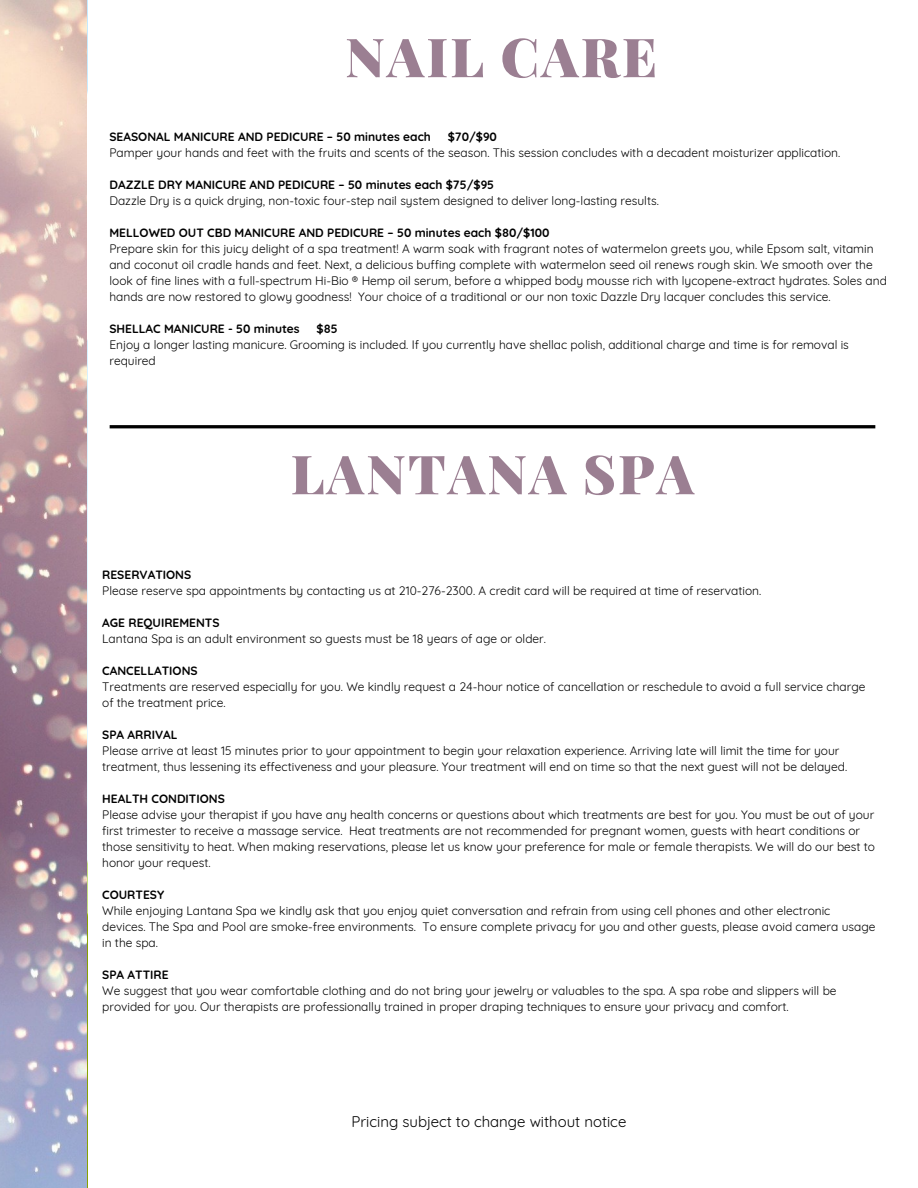
<style>
.page{position:relative;width:918px;height:1188px;background:#fff}
.page>*{position:absolute;margin:0;border:0;box-sizing:border-box;transform-origin:0 0}
.t1{font:900 54px "Playfair Display";letter-spacing:.04em;color:#9b7f92}
.t2{font:15px "Quicksand";color:#000}
.t3{font:12px/16px "Quicksand";color:#000}
.t4{font:700 12px "Quicksand";color:#000}
</style>
<div class="page">
<svg style="left:110px;top:425px;width:765px;height:3px"></svg>
<img style="left:0;top:0;width:87px;height:1188px">
<p class="t1" style="left:345px;top:19px;width:313px">NAIL CARE</p>
<p class="t4" style="left:109px;top:129px;width:323px">SEASONAL MANICURE AND PEDICURE – 50 minutes each</p>
<p class="t4" style="left:448px;top:129px;width:51px">$70/$90</p>
<p class="t3" style="left:109px;top:144px;width:732px">Pamper your hands and feet with the fruits and scents of the season. This session concludes with a decadent moisturizer application.</p>
<p class="t4" style="left:109px;top:177px;width:386px">DAZZLE DRY MANICURE AND PEDICURE – 50 minutes each $75/$95</p>
<p class="t3" style="left:109px;top:192px;width:551px">Dazzle Dry is a quick drying, non-toxic four-step nail system designed to deliver long-lasting results.</p>
<p class="t4" style="left:109px;top:225px;width:442px">MELLOWED OUT CBD MANICURE AND PEDICURE – 50 minutes each $80/$100</p>
<p class="t3" style="left:109px;top:240px;width:779px">Prepare skin for this juicy delight of a spa treatment! A warm soak with fragrant notes of watermelon greets you, while Epsom salt, vitamin and coconut oil cradle hands and feet. Next, a delicious buffing complete with watermelon seed oil renews rough skin. We smooth over the look of fine lines with a full-spectrum Hi-Bio ® Hemp oil serum, before a whipped body mousse rich with lycopene-extract hydrates. Soles and hands are now restored to glowy goodness! Your choice of a traditional or our non toxic Dazzle Dry lacquer concludes this service.</p>
<p class="t4" style="left:109px;top:321px;width:192px">SHELLAC MANICURE - 50 minutes</p>
<p class="t4" style="left:317px;top:321px;width:23px">$85</p>
<p class="t3" style="left:109px;top:336px;width:741px">Enjoy a longer lasting manicure. Grooming is included. If you currently have shellac polish, additional charge and time is for removal is required</p>
<p class="t1" style="left:291px;top:436px;width:405px">LANTANA SPA</p>
<p class="t4" style="left:102px;top:567px;width:91px">RESERVATIONS</p>
<p class="t3" style="left:102px;top:582px;width:661px">Please reserve spa appointments by contacting us at 210-276-2300. A credit card will be required at time of reservation.</p>
<p class="t4" style="left:102px;top:615px;width:119px">AGE REQUIREMENTS</p>
<p class="t3" style="left:102px;top:630px;width:445px">Lantana Spa is an adult environment so guests must be 18 years of age or older.</p>
<p class="t4" style="left:102px;top:663px;width:97px">CANCELLATIONS</p>
<p class="t3" style="left:102px;top:678px;width:765px">Treatments are reserved especially for you. We kindly request a 24-hour notice of cancellation or reschedule to avoid a full service charge of the treatment price.</p>
<p class="t4" style="left:102px;top:727px;width:77px">SPA ARRIVAL</p>
<p class="t3" style="left:102px;top:742px;width:746px">Please arrive at least 15 minutes prior to your appointment to begin your relaxation experience. Arriving late will limit the time for your treatment, thus lessening its effectiveness and your pleasure. Your treatment will end on time so that the next guest will not be delayed.</p>
<p class="t4" style="left:102px;top:791px;width:124px">HEALTH CONDITIONS</p>
<p class="t3" style="left:102px;top:806px;width:774px">Please advise your therapist if you have any health concerns or questions about which treatments are best for you. You must be out of your first trimester to receive a massage service. Heat treatments are not recommended for pregnant women, guests with heart conditions or those sensitivity to heat. When making reservations, please let us know your preference for male or female therapists. We will do our best to honor your request.</p>
<p class="t4" style="left:102px;top:887px;width:64px">COURTESY</p>
<p class="t3" style="left:102px;top:902px;width:775px">While enjoying Lantana Spa we kindly ask that you enjoy quiet conversation and refrain from using cell phones and other electronic devices. The Spa and Pool are smoke-free environments. To ensure complete privacy for you and other guests, please avoid camera usage in the spa.</p>
<p class="t4" style="left:102px;top:967px;width:68px">SPA ATTIRE</p>
<p class="t3" style="left:102px;top:982px;width:736px">We suggest that you wear comfortable clothing and do not bring your jewelry or valuables to the spa. A spa robe and slippers will be provided for you. Our therapists are professionally trained in proper draping techniques to ensure your privacy and comfort.</p>
<p class="t2" style="left:352px;top:1112px;width:276px">Pricing subject to change without notice</p>
</div>
